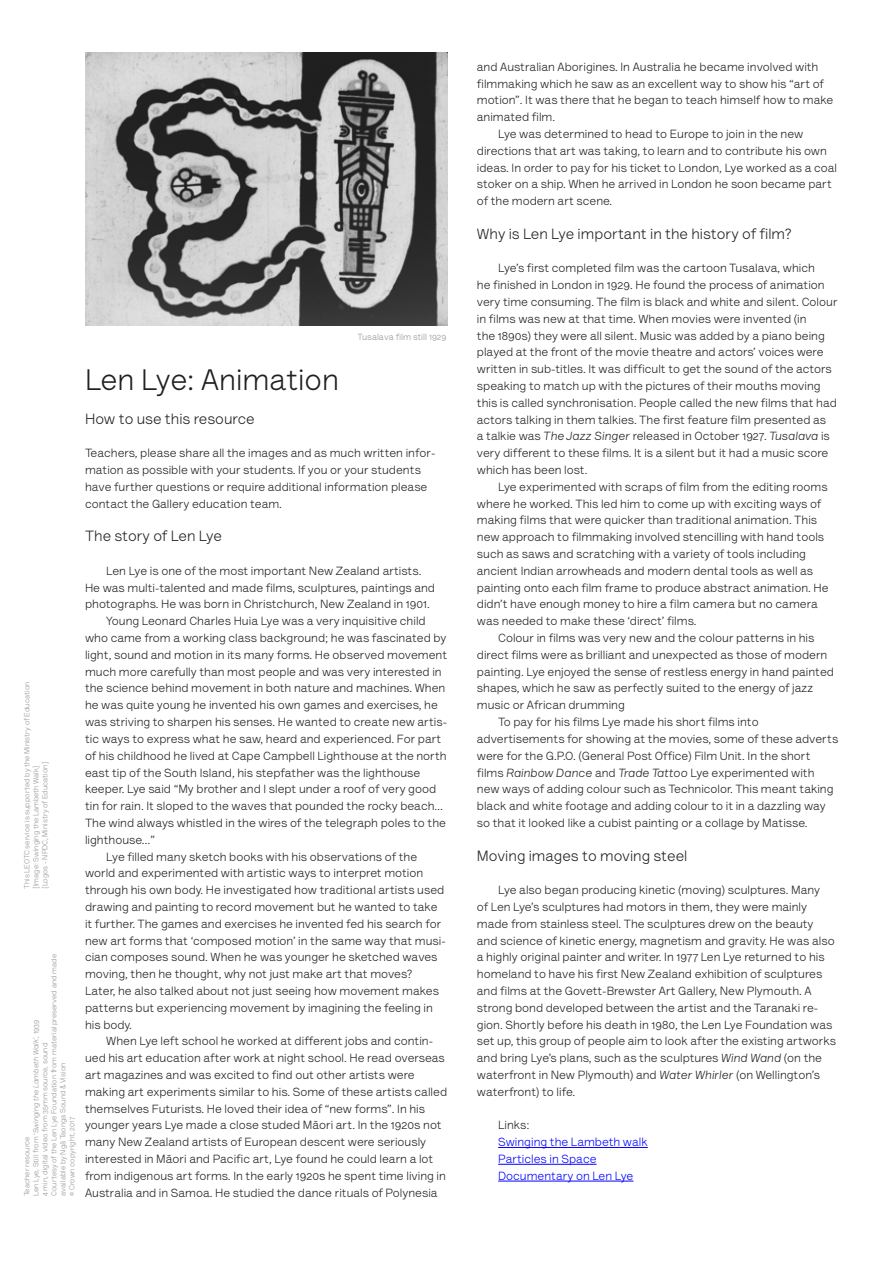
<style>
.page{position:relative;width:893px;height:1263px;background:#fff}
.page>*{position:absolute;margin:0;border:0;box-sizing:border-box;transform-origin:0 0}
.t1{font:30px "Lettera Text Pro";color:#231f20}
.Heading{font:15px "Lettera Text Pro";color:#231f20}
.Body2{font:12px/16.8px "Lettera Text Pro";color:#231f20}
.Body2-2{font:12px "Lettera Text Pro";color:#00f}
.t2{font:9px "Lettera Text Pro";color:#939598}
.t3{font:7.5px/9px "Lettera Text Pro";color:#939598}
.t4{font:italic 7.5px "Lettera Text Pro";color:#939598}
.s1{font-style:normal}
.s2{font-style:italic}
</style>
<div class="page">
<hr style="left:498px;top:1147px;width:150px;height:1px;background:#00f">
<hr style="left:498px;top:1164px;width:99px;height:1px;background:#00f">
<hr style="left:498px;top:1181px;width:135px;height:1px;background:#00f">
<img style="left:85px;top:53px;width:362px;height:273px">
<p class="t2" style="left:358px;top:330px;width:90px">Tusalava film still 1929</p>
<p class="t3" style="left:22px;top:889px;width:208px;rotate:-90deg">This LEOTC service is supported by the Ministry of Education</p>
<p class="t3" style="left:31px;top:889px;width:125px;rotate:-90deg">[Image: Swinging the Lambeth Walk]</p>
<p class="t3" style="left:40px;top:889px;width:128px;rotate:-90deg">[Logos - NPDC, Ministry of Education]</p>
<p class="t3" style="left:49px;top:1196px;width:243px;rotate:-90deg">Courtesy of the Len Lye Foundation from material preserved and made available by Ngā Taonga Sound &amp; Vision</p>
<p class="t4" style="left:30px;top:1196px;width:178px;rotate:-90deg"><span class="s1">Len Lye, Still from ‘</span>Swinging the Lambeth Walk’<span class="s1">, 1939</span></p>
<p class="t3" style="left:40px;top:1196px;width:155px;rotate:-90deg">4 min, digital video from 35mm source, sound</p>
<p class="t3" style="left:67px;top:1196px;width:81px;rotate:-90deg">© Crown copyright, 2017</p>
<p class="t3" style="left:22px;top:1196px;width:61px;rotate:-90deg">Teacher resource</p>
<p class="t1" style="left:85px;top:358px;width:256px">Len Lye: Animation</p>
<p class="Heading" style="left:85px;top:408px;width:171px">How to use this resource</p>
<p class="Body2" style="left:85px;top:444px;width:352px">Teachers, please share all the images and as much written infor&shy;mation as possible with your students. If you or your students have further questions or require additional information please contact the Gallery education team.</p>
<p class="Heading" style="left:85px;top:525px;width:138px">The story of Len Lye</p>
<p class="Body2" style="left:85px;top:561px;width:352px;text-indent:21px">Len Lye is one of the most important New Zealand artists.<br>He was multi-talented and made films, sculptures, paintings and photographs. He was born in Christchurch, New Zealand in 1901.</p>
<p class="Body2" style="left:85px;top:612px;width:364px;text-indent:21px">Young Leonard Charles Huia Lye was a very inquisitive child who came from a working class background; he was fascinated by light, sound and motion in its many forms. He observed movement much more carefully than most people and was very interested in the science behind movement in both nature and machines. When he was quite young he invented his own games and exercises, he was striving to sharpen his senses. He wanted to create new artis&shy;tic ways to express what he saw, heard and experienced. For part of his childhood he lived at Cape Campbell Lighthouse at the north east tip of the South Island, his stepfather was the lighthouse keeper. Lye said “My brother and I slept under a roof of very good tin for rain. It sloped to the waves that pounded the rocky beach… The wind always whistled in the wires of the telegraph poles to the lighthouse…”</p>
<p class="Body2" style="left:85px;top:847px;width:362px;text-indent:21px">Lye filled many sketch books with his observations of the world and experimented with artistic ways to interpret motion through his own body. He investigated how traditional artists used drawing and painting to record movement but he wanted to take it further. The games and exercises he invented fed his search for new art forms that ‘composed motion’ in the same way that musi&shy;cian composes sound. When he was younger he sketched waves moving, then he thought, why not just make art that moves?<br>Later, he also talked about not just seeing how movement makes patterns but experiencing movement by imagining the feeling in his body.</p>
<p class="Body2" style="left:85px;top:1032px;width:364px;text-indent:21px">When Lye left school he worked at different jobs and contin&shy;ued his art education after work at night school. He read overseas art magazines and was excited to find out other artists were making art experiments similar to his. Some of these artists called themselves Futurists. He loved their idea of “new forms”. In his younger years Lye made a close studed Māori art. In the 1920s not many New Zealand artists of European descent were seriously interested in Māori and Pacific art, Lye found he could learn a lot from indigenous art forms. In the early 1920s he spent time living in Australia and in Samoa. He studied the dance rituals of Polynesia</p>
<p class="Body2" style="left:477px;top:57px;width:358px">and Australian Aborigines. In Australia he became involved with filmmaking which he saw as an excellent way to show his “art of motion”. It was there that he began to teach himself how to make animated film.</p>
<p class="Body2" style="left:477px;top:125px;width:362px;text-indent:21px">Lye was determined to head to Europe to join in the new directions that art was taking, to learn and to contribute his own ideas. In order to pay for his ticket to London, Lye worked as a coal stoker on a ship. When he arrived in London he soon became part of the modern art scene.</p>
<p class="Heading" style="left:477px;top:223px;width:316px">Why is Len Lye important in the history of film?</p>
<p class="Body2" style="left:477px;top:259px;width:362px;text-indent:21px">Lye’s first completed film was the cartoon Tusalava, which<br>he finished in London in 1929. He found the process of animation very time consuming. The film is black and white and silent. Colour in films was new at that time. When movies were invented (in<br>the 1890s) they were all silent. Music was added by a piano being played at the front of the movie theatre and actors’ voices were written in sub-titles. It was difficult to get the sound of the actors speaking to match up with the pictures of their mouths moving this is called synchronisation. People called the new films that had actors talking in them talkies. The first feature film presented as<br>a talkie was <span class="s2">The Jazz Singer</span> released in October 1927. <span class="s2">Tusalava</span> is very different to these films. It is a silent but it had a music score which has been lost.</p>
<p class="Body2" style="left:477px;top:477px;width:353px;text-indent:21px">Lye experimented with scraps of film from the editing rooms where he worked. This led him to come up with exciting ways of making films that were quicker than traditional animation. This new approach to filmmaking involved stencilling with hand tools such as saws and scratching with a variety of tools including ancient Indian arrowheads and modern dental tools as well as painting onto each film frame to produce abstract animation. He didn’t have enough money to hire a film camera but no camera was needed to make these ‘direct’ films.</p>
<p class="Body2" style="left:477px;top:629px;width:359px;text-indent:21px">Colour in films was very new and the colour patterns in his direct films were as brilliant and unexpected as those of modern painting. Lye enjoyed the sense of restless energy in hand painted shapes, which he saw as perfectly suited to the energy of jazz music or African drumming</p>
<p class="Body2" style="left:477px;top:713px;width:363px;text-indent:21px">To pay for his films Lye made his short films into advertisements for showing at the movies, some of these adverts were for the G.P.O. (General Post Office) Film Unit. In the short films <span class="s2">Rainbow Dance</span> and <span class="s2">Trade Tattoo</span> Lye experimented with new ways of adding colour such as Technicolor. This meant taking black and white footage and adding colour to it in a dazzling way so that it looked like a cubist painting or a collage by Matisse.</p>
<p class="Heading" style="left:477px;top:844px;width:212px">Moving images to moving steel</p>
<p class="Body2" style="left:477px;top:881px;width:361px;text-indent:21px">Lye also began producing kinetic (moving) sculptures. Many<br>of Len Lye’s sculptures had motors in them, they were mainly made from stainless steel. The sculptures drew on the beauty and science of kinetic energy, magnetism and gravity. He was also a highly original painter and writer. In 1977 Len Lye returned to his homeland to have his first New Zealand exhibition of sculptures and films at the Govett-Brewster Art Gallery, New Plymouth. A strong bond developed between the artist and the Taranaki re&shy;gion. Shortly before his death in 1980, the Len Lye Foundation was set up, this group of people aim to look after the existing artworks and bring Lye’s plans, such as the sculptures <span class="s2">Wind Wand</span> (on the waterfront in New Plymouth) and <span class="s2">Water Whirler</span> (on Wellington’s waterfront) to life.</p>
<p class="Body2" style="left:498px;top:1116px;width:33px">Links:</p>
<p class="Body2-2" style="left:498px;top:1133px;width:151px">Swinging the Lambeth walk</p>
<p class="Body2-2" style="left:498px;top:1150px;width:100px">Particles in Space</p>
<p class="Body2-2" style="left:498px;top:1167px;width:137px">Documentary on Len Lye</p>
</div>
